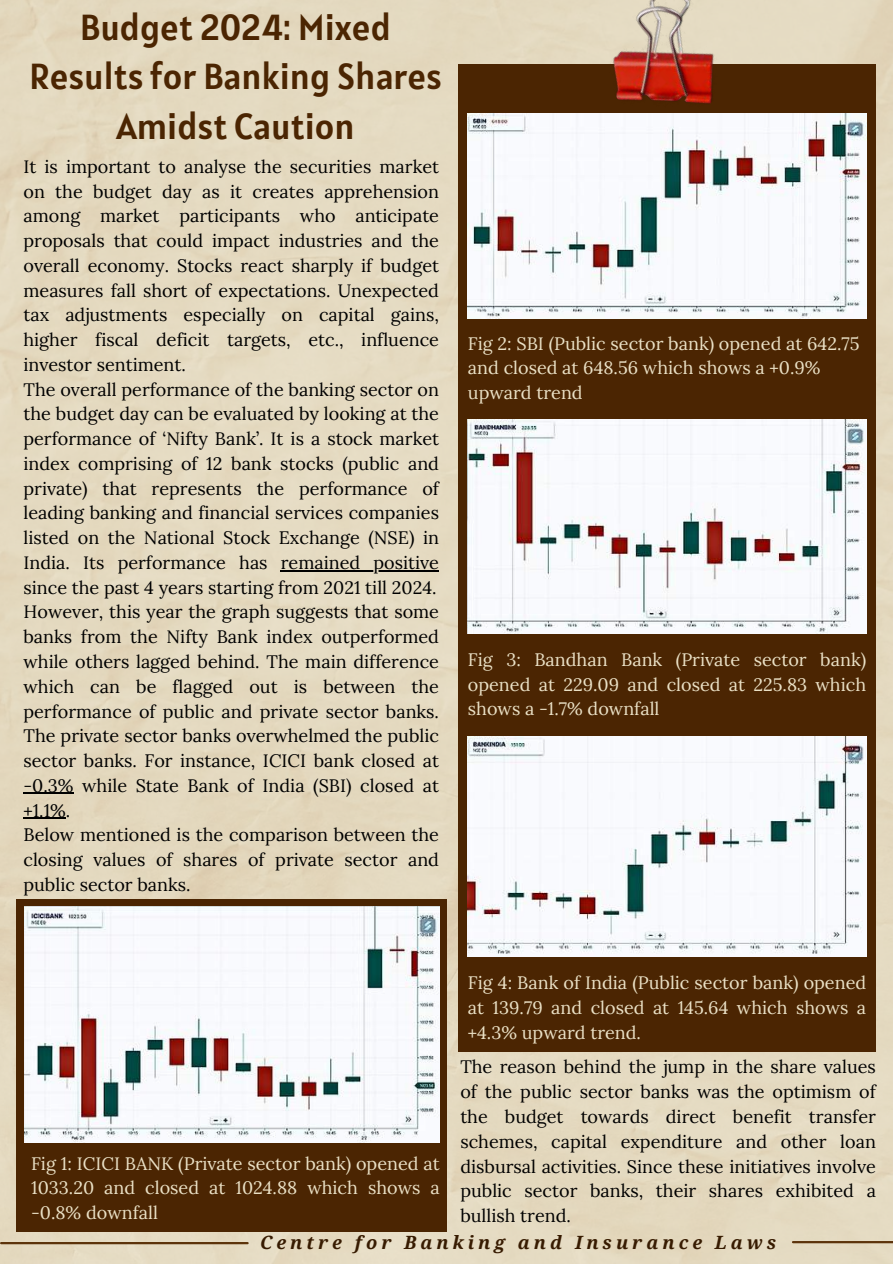
<style>
.page{position:relative;width:893px;height:1264px;background:#fff}
.page>*{position:absolute;margin:0;border:0;box-sizing:border-box;transform-origin:0 0}
.t1{font:36px/49.5px "Alatsi";color:#4b2502;text-align:center}
.t2{font:italic 700 18.3px "Noto Serif";letter-spacing:.22em;color:#371b01}
.t3{font:18px/24.8px "Lora";color:#000}
.t4{font:18px/24.8px "Lora";color:#eae0c5;text-align:justify}
</style>
<div class="page">
<div style="left:0;top:0;width:892px;height:1263px;background:#e4d9c0"></div>
<div style="left:16px;top:899px;width:430px;height:332px;background:#4b2502"></div>
<hr style="left:1px;top:1241px;width:246px;height:3px;background:#5c330a">
<hr style="left:793px;top:1240px;width:99px;height:3px;background:#5c330a">
<img style="left:24px;top:906px;width:415px;height:236px">
<div style="left:458px;top:64px;width:417px;height:987px;background:#4b2502"></div>
<img style="left:468px;top:113px;width:398px;height:205px">
<img style="left:583px;top:0;width:168px;height:148px">
<img style="left:468px;top:420px;width:398px;height:213px">
<img style="left:468px;top:736px;width:398px;height:220px">
<hr style="left:281px;top:570px;width:158px;height:1px;background:#000">
<hr style="left:23px;top:793px;width:51px;height:1px;background:#000">
<hr style="left:23px;top:817px;width:43px;height:1px;background:#000">
<h1 class="t1" style="left:29px;top:2px;width:414px">Budget 2024: Mixed<br>Results for Banking Shares<br>Amidst Caution</h1>
<p class="t3" style="left:23px;top:154px;width:417px">It is important to analyse the securities market on the budget day as it creates apprehension among market participants who anticipate proposals that could impact industries and the overall economy. Stocks react sharply if budget measures fall short of expectations. Unexpected tax adjustments especially on capital gains, higher fiscal deficit targets, etc., influence investor sentiment.<br>The overall performance of the banking sector on the budget day can be evaluated by looking at the performance of ‘Nifty Bank’. It is a stock market index comprising of 12 bank stocks (public and private) that represents the performance of leading banking and financial services companies listed on the National Stock Exchange (NSE) in India. Its performance has remained positive since the past 4 years starting from 2021 till 2024.<br>However, this year the graph suggests that some banks from the Nifty Bank index outperformed while others lagged behind. The main difference which can be flagged out is between the performance of public and private sector banks.<br>The private sector banks overwhelmed the public sector banks. For instance, ICICI bank closed at -0.3% while State Bank of India (SBI) closed at +1.1%.<br>Below mentioned is the comparison between the closing values of shares of private sector and public sector banks.</p>
<p class="t4" style="left:468px;top:330px;width:393px;text-align:left">Fig 2: SBI (Public sector bank) opened at 642.75 and closed at 648.56 which shows a +0.9% upward trend</p>
<p class="t4" style="left:468px;top:647px;width:400px">Fig 3: Bandhan Bank (Private sector bank) opened at 229.09 and closed at 225.83 which shows a -1.7% downfall</p>
<p class="t4" style="left:31px;top:1150px;width:410px">Fig 1: ICICI BANK (Private sector bank) opened at 1033.20 and closed at 1024.88 which shows a -0.8% downfall</p>
<p class="t4" style="left:468px;top:970px;width:400px">Fig 4: Bank of India (Public sector bank) opened at 139.79 and closed at 145.64 which shows a +4.3% upward trend.</p>
<p class="t3" style="left:460px;top:1054px;width:417px;text-align:justify">The reason behind the jump in the share values of the public sector banks was the optimism of the budget towards direct benefit transfer schemes, capital expenditure and other loan disbursal activities. Since these initiatives involve public sector banks, their shares exhibited a bullish trend.</p>
<p class="t2" style="left:260px;top:1229px;width:517px">Centre for Banking and Insurance Laws</p>
</div>
